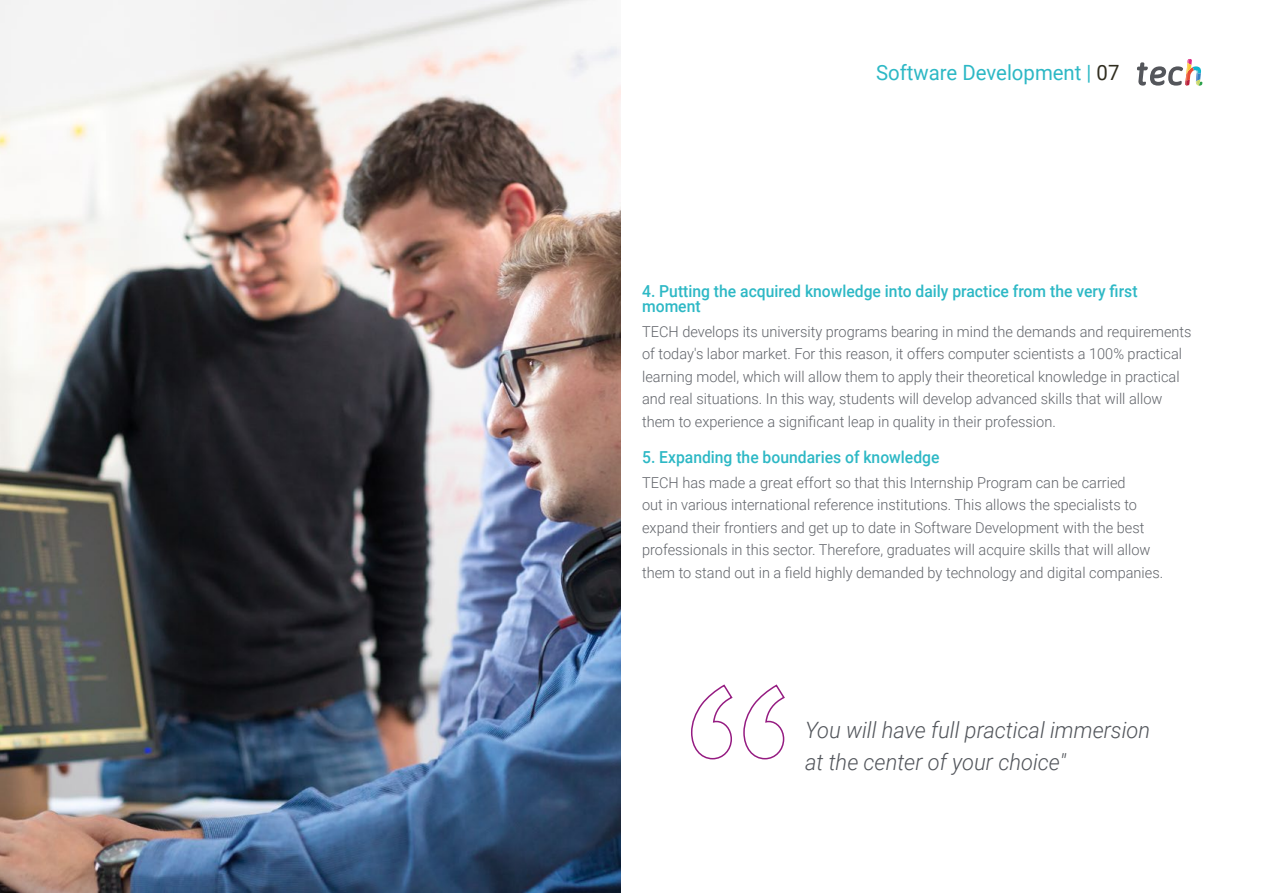
<style>
.page{position:relative;width:1263px;height:893px;background:#fff}
.page>*{position:absolute;margin:0;border:0;box-sizing:border-box;transform-origin:0 0}
.t1{font:italic 300 22.5px/31.5px "Roboto";color:#52555b}
.t2{font:21px "Roboto";color:#2db8c5}
.t3{font:500 16.5px/15px "Roboto";color:#2db8c5;scale:.95 1}
.t4{font:300 15px/22.5px "Roboto";color:#61646a}
.s1{color:#312e20}
</style>
<div class="page">
<svg style="left:691px;top:684px;width:94px;height:76px"></svg>
<img style="left:0;top:0;width:621px;height:893px">
<svg style="left:1137px;top:59px;width:65px;height:27px"></svg>
<h2 class="t2" style="left:876px;top:57px;width:245px">Software Development | <span class="s1">07</span></h2>
<p class="t3" style="left:642px;top:283px;width:523px">4. Putting the acquired knowledge into daily practice from the very first moment</p>
<p class="t4" style="left:642px;top:320px;width:551px">TECH develops its university programs bearing in mind the demands and requirements of today's labor market. For this reason, it offers computer scientists a 100% practical learning model, which will allow them to apply their theoretical knowledge in practical and real situations. In this way, students will develop advanced skills that will allow them to experience a significant leap in quality in their profession.</p>
<p class="t3" style="left:642px;top:449px;width:314px">5. Expanding the boundaries of knowledge</p>
<p class="t4" style="left:642px;top:471px;width:523px">TECH has made a great effort so that this Internship Program can be carried<br>out in various international reference institutions. This allows the specialists to expand their frontiers and get up to date in Software Development with the best professionals in this sector. Therefore, graduates will acquire skills that will allow them to stand out in a field highly demanded by technology and digital companies.</p>
<h1 class="t1" style="left:805px;top:714px;width:347px">You will have full practical immersion at the center of your choice"</h1>
</div>
